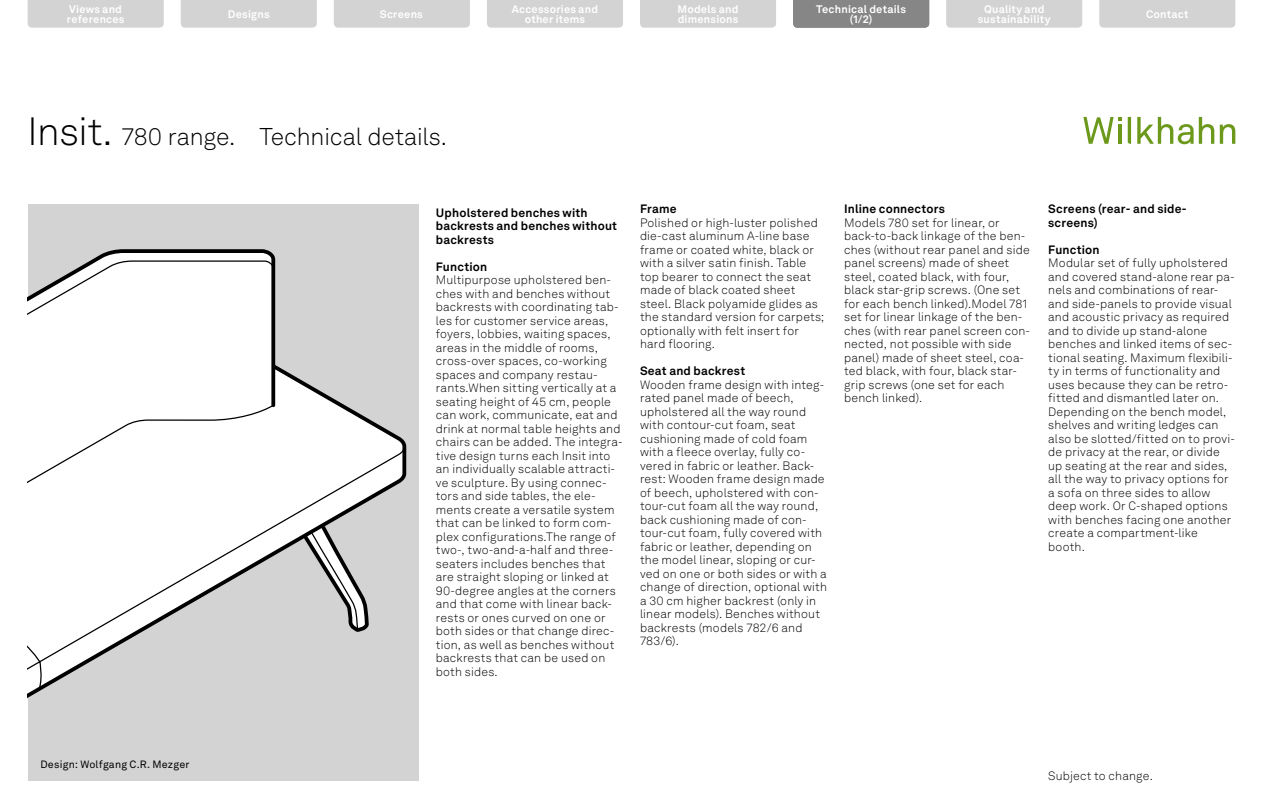
<style>
.page{position:relative;width:1263px;height:808px;background:#fff}
.page>*{position:absolute;margin:0;border:0;box-sizing:border-box;transform-origin:0 0}
.t1{font:300 24px "Akkurat LL";letter-spacing:-.01em;color:#000}
.t2{font:300 12px/13.5px "Akkurat LL";letter-spacing:.015em;color:#000}
.t3{font:700 12px/13.5px "Akkurat LL";letter-spacing:.015em;color:#000}
.t4{font:700 10.8px/10.5px "Akkurat LL";letter-spacing:.02em;color:#fff;text-align:center}
.t5{font:10.5px "Akkurat LL";letter-spacing:.02em;color:#000}
.s1{font-size:39px}
</style>
<div class="page">
<div style="left:28px;top:204px;width:390px;height:576px;background:#d3d3d3"></div>
<svg style="left:277px;top:366px;width:129px;height:79px"></svg>
<svg style="left:277px;top:445px;width:129px;height:187px"></svg>
<svg style="left:28px;top:249px;width:249px;height:449px"></svg>
<div style="left:28px;top:0;width:136px;height:28px;background:#d3d3d3"></div>
<div style="left:181px;top:0;width:136px;height:28px;background:#d3d3d3"></div>
<div style="left:640px;top:0;width:136px;height:28px;background:#d3d3d3"></div>
<div style="left:487px;top:0;width:136px;height:28px;background:#d3d3d3"></div>
<div style="left:1099px;top:0;width:136px;height:28px;background:#d3d3d3"></div>
<div style="left:946px;top:0;width:136px;height:28px;background:#d3d3d3"></div>
<div style="left:334px;top:0;width:136px;height:28px;background:#d3d3d3"></div>
<div style="left:793px;top:0;width:136px;height:28px;background:#868686"></div>
<svg style="left:1083px;top:117px;width:39px;height:27px"></svg>
<hr style="left:1118px;top:125px;width:3px;height:19px;background:#6c991c">
<svg style="left:1128px;top:117px;width:3px;height:27px"></svg>
<svg style="left:1137px;top:117px;width:56px;height:27px"></svg>
<svg style="left:1199px;top:117px;width:15px;height:27px"></svg>
<svg style="left:1220px;top:124px;width:15px;height:20px"></svg>
<p class="t4" style="left:67px;top:3px;width:59px;text-align:left">Views and references</p>
<p class="t4" style="left:228px;top:8px;width:43px">Designs</p>
<p class="t4" style="left:678px;top:3px;width:62px;text-align:left">Models and dimensions</p>
<p class="t4" style="left:512px;top:3px;width:88px">Accessories and other items</p>
<p class="t4" style="left:1146px;top:8px;width:44px">Contact</p>
<p class="t4" style="left:816px;top:3px;width:91px">Technical details (1/2)</p>
<p class="t4" style="left:978px;top:3px;width:74px">Quality and sustainability</p>
<p class="t4" style="left:380px;top:8px;width:45px">Screens</p>
<p class="t4" style="left:816px;top:8px;width:91px">Technical details</p>
<h1 class="t1" style="left:28px;top:119px;width:421px"><span class="s1">Insit.</span> 780 range. Technical details.</h1>
<p class="t3" style="left:436px;top:205px;width:183px">Upholstered benches with backrests and benches without backrests</p>
<p class="t3" style="left:436px;top:259px;width:53px">Function</p>
<p class="t2" style="left:436px;top:273px;width:188px">Multipurpose upholstered ben&shy;ches with and benches without backrests with coordinating tab&shy;les for customer service areas, foyers, lobbies, waiting spaces, areas in the middle of rooms, cross-over spaces, co-working spaces and company restau&shy;rants.When sitting vertically at a seating height of 45 cm, people can work, communicate, eat and drink at normal table heights and chairs can be added. The integra&shy;tive design turns each Insit into an individually scalable attracti&shy;ve sculpture. By using connec&shy;tors and side tables, the ele&shy;ments create a versatile system that can be linked to form com&shy;plex configurations.The range of two-, two-and-a-half and three&shy;seaters includes benches that are straight sloping or linked at<br>90-degree angles at the corners and that come with linear back&shy;rests or ones curved on one or both sides or that change direc&shy;tion, as well as benches without backrests that can be used on both sides.</p>
<p class="t3" style="left:640px;top:202px;width:38px">Frame</p>
<p class="t2" style="left:640px;top:215px;width:186px">Polished or high-luster polished die-cast aluminum A-line base frame or coated white, black or with a silver satin finish. Table top bearer to connect the seat made of black coated sheet steel. Black polyamide glides as the standard version for carpets; optionally with felt insert for hard flooring.</p>
<p class="t3" style="left:640px;top:364px;width:107px">Seat and backrest</p>
<p class="t2" style="left:640px;top:377px;width:189px">Wooden frame design with integ&shy;rated panel made of beech, upholstered all the way round with contour-cut foam, seat cushioning made of cold foam with a fleece overlay, fully co&shy;vered in fabric or leather. Back&shy;rest: Wooden frame design made of beech, upholstered with con&shy;tour-cut foam all the way round, back cushioning made of con&shy;tour-cut foam, fully covered with fabric or leather, depending on the model linear, sloping or cur&shy;ved on one or both sides or with a change of direction, optional with a 30 cm higher backrest (only in linear models). Benches without backrests (models 782/6 and<br>783/6).</p>
<p class="t3" style="left:844px;top:202px;width:102px">Inline connectors</p>
<p class="t2" style="left:844px;top:215px;width:187px">Models 780 set for linear, or back-to-back linkage of the ben&shy;ches (without rear panel and side panel screens) made of sheet steel, coated black, with four, black star-grip screws. (One set for each bench linked).Model 781 set for linear linkage of the ben&shy;ches (with rear panel screen con&shy;nected, not possible with side panel) made of sheet steel, coa&shy;ted black, with four, black star&shy;grip screws (one set for each bench linked).</p>
<p class="t3" style="left:1048px;top:202px;width:140px">Screens (rear- and side&shy;screens)</p>
<p class="t3" style="left:1048px;top:242px;width:53px">Function</p>
<p class="t2" style="left:1048px;top:256px;width:188px">Modular set of fully upholstered and covered stand-alone rear pa&shy;nels and combinations of rear&shy;and side-panels to provide visual and acoustic privacy as required and to divide up stand-alone benches and linked items of sec&shy;tional seating. Maximum flexibili&shy;ty in terms of functionality and uses because they can be retro&shy;fitted and dismantled later on.<br>Depending on the bench model, shelves and writing ledges can also be slotted/fitted on to provi&shy;de privacy at the rear, or divide up seating at the rear and sides, all the way to privacy options for a sofa on three sides to allow deep work. Or C-shaped options with benches facing one another create a compartment-like booth.</p>
<p class="t5" style="left:40px;top:756px;width:151px">Design: Wolfgang C.R. Mezger</p>
<p class="t2" style="left:1048px;top:769px;width:106px">Subject to change.</p>
</div>
